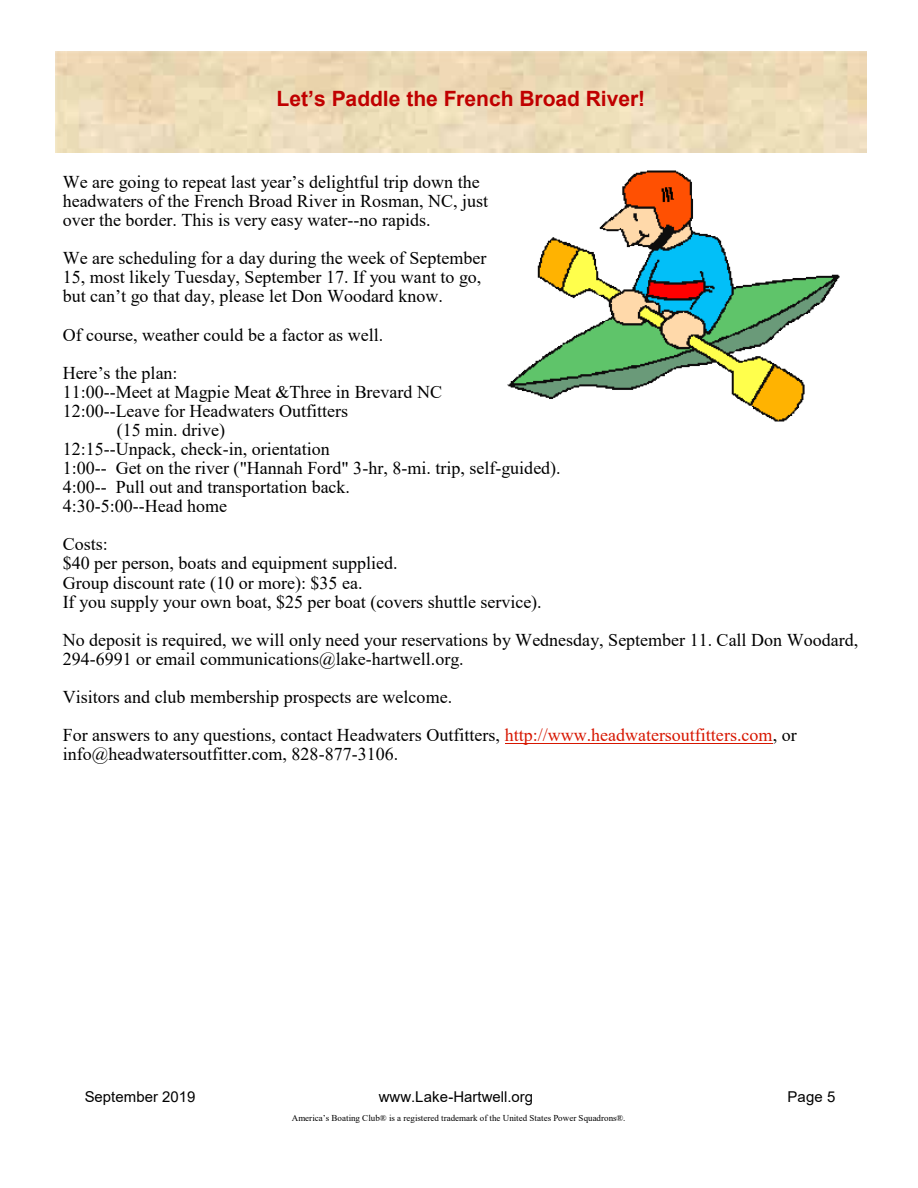
<style>
.page{position:relative;width:918px;height:1188px;background:#fff}
.page>*{position:absolute;margin:0;border:0;box-sizing:border-box;transform-origin:0 0}
.t1{font:700 21.15px "Arial";color:#c00000}
.t2{font:18px/19px "Times New Roman";color:#000}
.t3{font:15px "Arial";color:#000}
.t4{font:9px "Times New Roman";color:#000}
.s1{color:#d71600}
</style>
<div class="page">
<hr style="left:505px;top:743px;width:268px;height:1px;background:#d71600">
<img style="left:507px;top:170px;width:333px;height:252px">
<p class="t1" style="left:277px;top:83px;width:370px">Let’s Paddle the French Broad River!</p>
<p class="t2" style="left:63px;top:172px;width:427px">We are going to repeat last year’s delightful trip down the headwaters of the French Broad River in Rosman, NC, just over the border. This is very easy water--no rapids.</p>
<p class="t2" style="left:63px;top:248px;width:425px">We are scheduling for a day during the week of September<br>15, most likely Tuesday, September 17. If you want to go, but can’t go that day, please let Don Woodard know.</p>
<p class="t2" style="left:63px;top:315px;width:322px;line-height:38.2px">Of course, weather could be a factor as well.<br>Here’s the plan:</p>
<p class="t2" style="left:63px;top:382px;width:381px">11:00--Meet at Magpie Meat &amp;Three in Brevard NC</p>
<p class="t2" style="left:63px;top:401px;width:287px">12:00--Leave for Headwaters Outfitters</p>
<p class="t2" style="left:117px;top:420px;width:110px">(15 min. drive)</p>
<p class="t2" style="left:63px;top:439px;width:268px">12:15--Unpack, check-in, orientation</p>
<p class="t2" style="left:63px;top:458px;width:500px">1:00-- Get on the river ("Hannah Ford" 3-hr, 8-mi. trip, self-guided).</p>
<p class="t2" style="left:63px;top:477px;width:289px">4:00-- Pull out and transportation back.</p>
<p class="t2" style="left:63px;top:496px;width:166px">4:30-5:00--Head home</p>
<p class="t2" style="left:63px;top:534px;width:480px">Costs:<br>$40 per person, boats and equipment supplied.<br>Group discount rate (10 or more): $35 ea.<br>If you supply your own boat, $25 per boat (covers shuttle service).</p>
<p class="t2" style="left:63px;top:630px;width:797px">No deposit is required, we will only need your reservations by Wednesday, September 11. Call Don Woodard,<br>294-6991 or email communications@lake-hartwell.org.</p>
<p class="t2" style="left:63px;top:677px;width:736px;line-height:38.1px">Visitors and club membership prospects are welcome.<br>For answers to any questions, contact Headwaters Outfitters, <span class="s1">http://www.headwatersoutfitters.com</span>, or</p>
<p class="t2" style="left:63px;top:744px;width:337px">info@headwatersoutfitter.com, 828-877-3106.</p>
<p class="t3" style="left:85px;top:1087px;width:112px">September 2019</p>
<p class="t3" style="left:379px;top:1087px;width:156px">www.Lake-Hartwell.org</p>
<p class="t3" style="left:788px;top:1087px;width:49px">Page 5</p>
<p class="t4" style="left:292px;top:1112px;width:335px">America’s Boating Club® is a registered trademark of the United States Power Squadrons®.</p>
</div>
